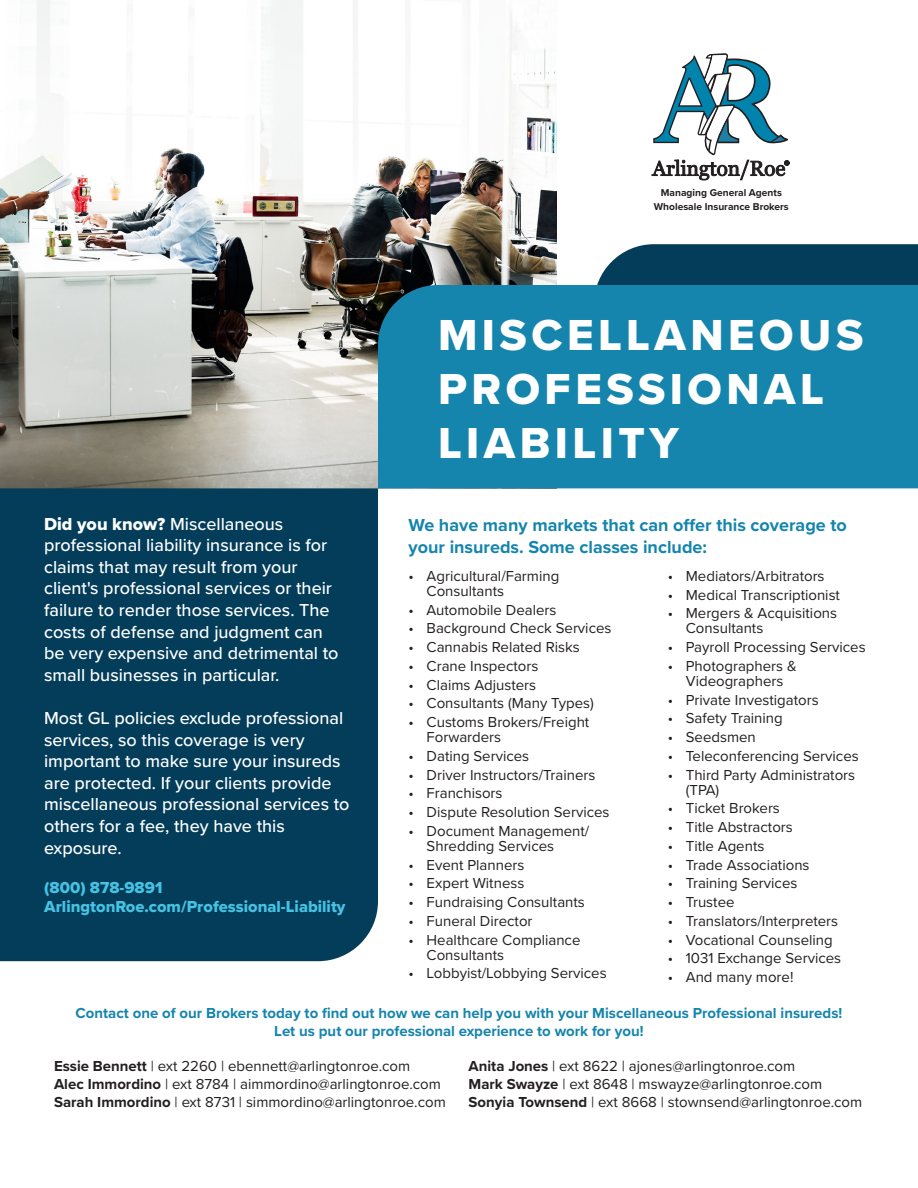
<style>
.page{position:relative;width:918px;height:1188px;background:#fff}
.page>*{position:absolute;margin:0;border:0;box-sizing:border-box;transform-origin:0 0}
.t1{font:45px/54px "Proxima Nova Extrabld";letter-spacing:.1em;color:#fff}
.t2{font:500 18px/21.6px "Proxima Nova";color:#fff}
.t3{font:700 18px/21.6px "Proxima Nova";color:#1585ad}
.t4{font:16.5px "Proxima Nova Extrabld";color:#46c2e3}
.t5{font:15px/15px "Proxima Nova";color:#231f20}
.t6{font:700 15px/18px "Proxima Nova";color:#1585ad;text-align:center}
.t7{font:700 10.2px/14.1px "Proxima Nova";color:#231f20;text-align:center}
.s1{font-family:"Proxima Nova Extrabld";font-weight:400}
.s2{font-weight:700}
</style>
<div class="page">
<img style="left:0;top:0;width:556px;height:488px">
<svg style="left:652px;top:53px;width:137px;height:127px"></svg>
<svg style="left:597px;top:244px;width:321px;height:41px;fill:#033d5a"></svg>
<div style="left:378px;top:285px;width:540px;height:203px;background:#1585ad"></div>
<div style="left:0;top:488px;width:378px;height:473px;background:#033d5a"></div>
<p class="t7" style="left:654px;top:185px;width:136px">Managing General Agents<br>Wholesale Insurance Brokers</p>
<p class="t1" style="left:438px;top:308px;width:427px">MISCELLANEOUS<br>PROFESSIONAL<br>LIABILITY</p>
<p class="t2" style="left:44px;top:512px;width:296px"><span class="s1">Did you know?</span> Miscellaneous professional liability insurance is for claims that may result from your client's professional services or their failure to render those services. The costs of defense and judgment can be very expensive and detrimental to small businesses in particular.</p>
<p class="t2" style="left:44px;top:707px;width:307px">Most GL policies exclude professional services, so this coverage is very important to make sure your insureds are protected. If your clients provide miscellaneous professional services to others for a fee, they have this exposure.</p>
<p class="t3" style="left:409px;top:514px;width:440px">We have many markets that can offer this coverage to your insureds. Some classes include:</p>
<p class="t5" style="left:427px;top:568px;width:134px;text-indent:-18px">• Agricultural/Farming<br>Consultants</p>
<p class="t5" style="left:409px;top:602px;width:149px">• Automobile Dealers</p>
<p class="t5" style="left:409px;top:620px;width:204px">• Background Check Services</p>
<p class="t5" style="left:409px;top:639px;width:173px">• Cannabis Related Risks</p>
<p class="t5" style="left:409px;top:658px;width:131px">• Crane Inspectors</p>
<p class="t5" style="left:409px;top:677px;width:129px">• Claims Adjusters</p>
<p class="t5" style="left:409px;top:695px;width:187px">• Consultants (Many Types)</p>
<p class="t5" style="left:427px;top:714px;width:164px;text-indent:-18px">• Customs Brokers/Freight<br>Forwarders</p>
<p class="t5" style="left:409px;top:748px;width:122px">• Dating Services</p>
<p class="t5" style="left:409px;top:767px;width:188px">• Driver Instructors/Trainers</p>
<p class="t5" style="left:409px;top:785px;width:95px">• Franchisors</p>
<p class="t5" style="left:409px;top:804px;width:203px">• Dispute Resolution Services</p>
<p class="t5" style="left:427px;top:823px;width:164px;text-indent:-18px">• Document Management/<br>Shredding Services</p>
<p class="t5" style="left:409px;top:857px;width:117px">• Event Planners</p>
<p class="t5" style="left:409px;top:875px;width:117px">• Expert Witness</p>
<p class="t5" style="left:409px;top:894px;width:178px">• Fundraising Consultants</p>
<p class="t5" style="left:409px;top:913px;width:125px">• Funeral Director</p>
<p class="t5" style="left:427px;top:932px;width:155px;text-indent:-18px">• Healthcare Compliance<br>Consultants</p>
<p class="t5" style="left:409px;top:965px;width:200px">• Lobbyist/Lobbying Services</p>
<p class="t5" style="left:668px;top:568px;width:158px">• Mediators/Arbitrators</p>
<p class="t5" style="left:668px;top:587px;width:174px">• Medical Transcriptionist</p>
<p class="t5" style="left:686px;top:605px;width:153px;text-indent:-18px">• Mergers &amp; Acquisitions<br>Consultants</p>
<p class="t5" style="left:668px;top:639px;width:199px">• Payroll Processing Services</p>
<p class="t5" style="left:668px;top:658px;width:130px;text-align:center">• Photographers &amp;<br>Videographers</p>
<p class="t5" style="left:668px;top:692px;width:152px">• Private Investigators</p>
<p class="t5" style="left:668px;top:710px;width:117px">• Safety Training</p>
<p class="t5" style="left:668px;top:729px;width:90px">• Seedsmen</p>
<p class="t5" style="left:668px;top:748px;width:193px">• Teleconferencing Services</p>
<p class="t5" style="left:686px;top:767px;width:171px;text-indent:-18px">• Third Party Administrators (TPA)</p>
<p class="t5" style="left:668px;top:800px;width:114px">• Ticket Brokers</p>
<p class="t5" style="left:668px;top:819px;width:127px">• Title Abstractors</p>
<p class="t5" style="left:668px;top:838px;width:98px">• Title Agents</p>
<p class="t5" style="left:668px;top:857px;width:143px">• Trade Associations</p>
<p class="t5" style="left:668px;top:875px;width:131px">• Training Services</p>
<p class="t5" style="left:668px;top:894px;width:68px">• Trustee</p>
<p class="t5" style="left:668px;top:913px;width:172px">• Translators/Interpreters</p>
<p class="t5" style="left:668px;top:932px;width:166px">• Vocational Counseling</p>
<p class="t5" style="left:668px;top:950px;width:175px">• 1031 Exchange Services</p>
<p class="t5" style="left:668px;top:969px;width:127px">• And many more!</p>
<p class="t6" style="left:76px;top:1003px;width:768px">Contact one of our Brokers today to find out how we can help you with your Miscellaneous Professional insureds!<br>Let us put our professional experience to work for you!</p>
<p class="t5" style="left:54px;top:1058px;width:358px"><span class="s2">Essie Bennett</span> | ext 2260 | ebennett@arlingtonroe.com</p>
<p class="t5" style="left:54px;top:1076px;width:388px"><span class="s2">Alec Immordino</span> | ext 8784 | aimmordino@arlingtonroe.com</p>
<p class="t5" style="left:54px;top:1094px;width:393px"><span class="s2">Sarah Immordino</span> | ext 8731 | simmordino@arlingtonroe.com</p>
<p class="t4" style="left:44px;top:875px;width:120px">(800) 878-9891</p>
<p class="t4" style="left:44px;top:895px;width:303px">ArlingtonRoe.com/Professional-Liability</p>
<p class="t5" style="left:469px;top:1058px;width:328px"><span class="s2">Anita Jones</span> | ext 8622 | ajones@arlingtonroe.com</p>
<p class="t5" style="left:469px;top:1076px;width:355px"><span class="s2">Mark Swayze</span> | ext 8648 | mswayze@arlingtonroe.com</p>
<p class="t5" style="left:469px;top:1094px;width:395px"><span class="s2">Sonyia Townsend</span> | ext 8668 | stownsend@arlingtonroe.com</p>
</div>
